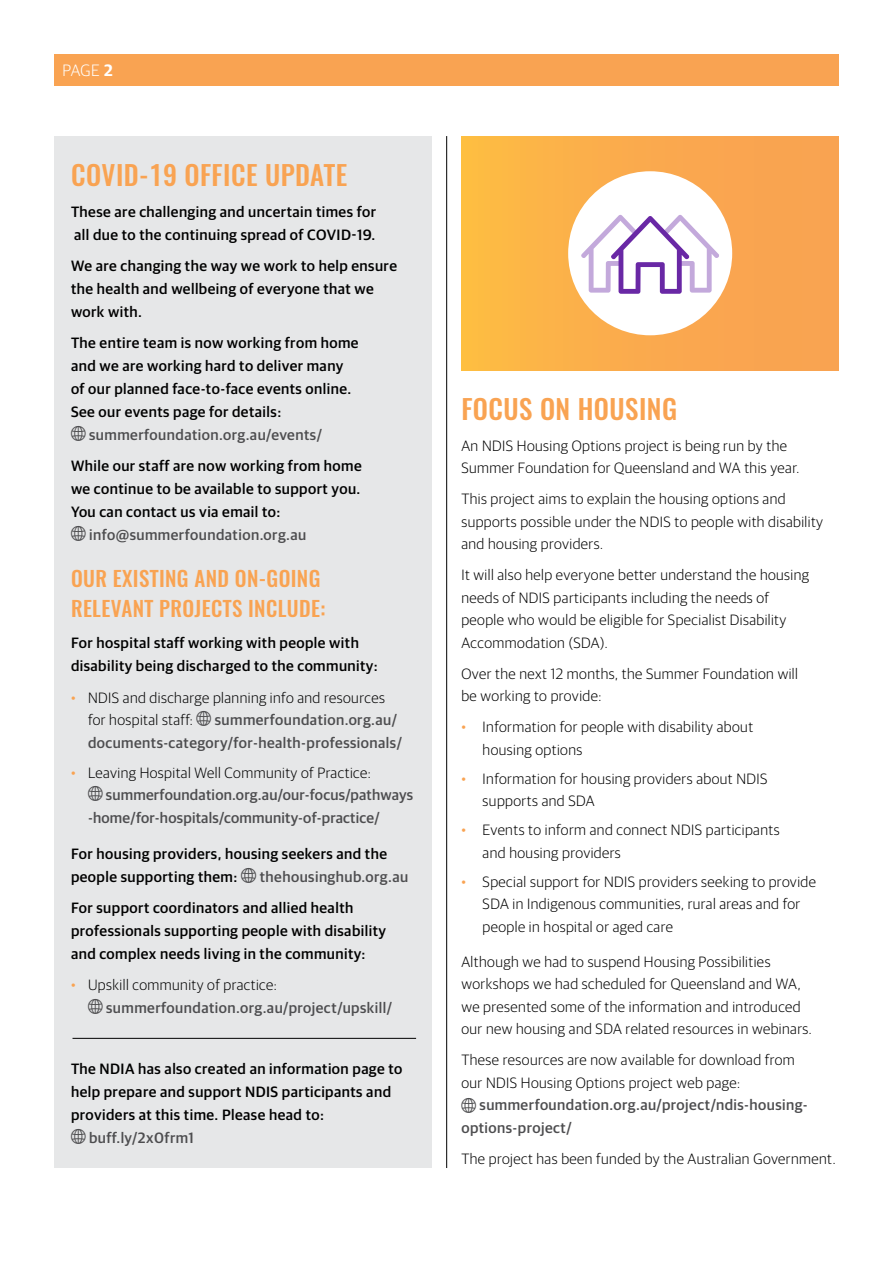
<style>
.page{position:relative;width:893px;height:1263px;background:#fff}
.page>*{position:absolute;margin:0;border:0;box-sizing:border-box;transform-origin:0 0}
.t1{font:500 27px "Oswald";letter-spacing:.015em;color:#f9a352}
.t2{font:500 21px/30px "Oswald";letter-spacing:.015em;color:#f9a352}
.t3{font:300 16.5px "Guardian Sans";color:#fff}
.t4{font:300 15px/22.5px "Guardian Sans";letter-spacing:.03em;color:#000}
.t5{font:500 15px/22.8px "Guardian Sans";letter-spacing:.03em;color:#000}
.t6{font:500 15px/22.5px "Guardian Sans";letter-spacing:.03em;color:#4d4d4f}
.s1{font-weight:600}
.s2{color:#f9a352}
.s3{font-weight:300;color:#f9a352}
.s4{font-weight:300;color:#000}
</style>
<div class="page">
<div style="left:54px;top:54px;width:785px;height:31px;background:#f9a352"></div>
<hr style="left:446px;top:136px;width:1px;height:1032px;background:#000">
<div style="left:461px;top:136px;width:378px;height:234px;background:linear-gradient(to right,#fdba45,#f89f54)"></div>
<div style="left:568px;top:171px;width:164px;height:164px;background:#fff;border-radius:50%"></div>
<svg style="left:581px;top:215px;width:138px;height:79px"></svg>
<div style="left:54px;top:136px;width:378px;height:1032px;background:#e6e7e8"></div>
<hr style="left:73px;top:1038px;width:343px;height:1px;background:#000">
<p class="t3" style="left:63px;top:59px;width:52px">PAGE <span class="s1">2</span></p>
<h1 class="t1" style="left:71px;top:156px;width:278px">COVID-19 OFFICE UPDATE</h1>
<p class="t5" style="left:71px;top:199px;width:307px">These are challenging and uncertain times for all due to the continuing spread of COVID-19.</p>
<p class="t5" style="left:71px;top:253px;width:328px">We are changing the way we work to help ensure the health and wellbeing of everyone that we work with.</p>
<p class="t5" style="left:71px;top:330px;width:289px">The entire team is now working from home and we are working hard to deliver many of our planned face-to-face events online.<br>See our events page for details:</p>
<p class="t6" style="left:89px;top:422px;width:234px">summerfoundation.org.au/events/</p>
<p class="t5" style="left:71px;top:453px;width:292px;text-align:justify">While our staff are now working from home we continue to be available to support you.<br>You can contact us via email to:</p>
<p class="t6" style="left:89px;top:522px;width:219px">info@summerfoundation.org.au</p>
<h2 class="t2" style="left:71px;top:564px;width:256px">OUR EXISTING AND ON-GOING<br>RELEVANT PROJECTS INCLUDE:</h2>
<p class="t5" style="left:71px;top:630px;width:308px">For hospital staff working with people with disability being discharged to the community:</p>
<p class="t4" style="left:88px;top:685px;width:298px;text-indent:-17px"><span class="s2">•</span> NDIS and discharge planning info and resources for hospital staff:</p>
<p class="t6" style="left:88px;top:707px;width:316px;text-indent:127px">summerfoundation.org.au/ documents-category/for-health-professionals/</p>
<p class="t4" style="left:71px;top:760px;width:301px"><span class="s2">•</span> Leaving Hospital Well Community of Practice:</p>
<p class="t6" style="left:106px;top:783px;width:309px">summerfoundation.org.au/our-focus/pathways</p>
<p class="t6" style="left:88px;top:806px;width:293px">-home/for-hospitals/community-of-practice/</p>
<p class="t5" style="left:71px;top:841px;width:318px">For housing providers, housing seekers and the people supporting them:</p>
<p class="t6" style="left:260px;top:864px;width:150px">thehousinghub.org.au</p>
<p class="t5" style="left:71px;top:895px;width:316px">For support coordinators and allied health professionals supporting people with disability and complex needs living in the community:</p>
<p class="t6" style="left:106px;top:972px;width:287px;line-height:23px;text-indent:-35px"><span class="s3">•</span> <span class="s4">Upskill community of practice: </span>summerfoundation.org.au/project/upskill/</p>
<p class="t5" style="left:71px;top:1056px;width:333px">The NDIA has also created an information page to help prepare and support NDIS participants and providers at this time. Please head to:</p>
<p class="t6" style="left:89px;top:1125px;width:106px">buff.ly/2x0frm1</p>
<h1 class="t1" style="left:461px;top:390px;width:217px">FOCUS ON HOUSING</h1>
<p class="t4" style="left:461px;top:433px;width:340px">An NDIS Housing Options project is being run by the<br>Summer Foundation for Queensland and WA this year.</p>
<p class="t4" style="left:461px;top:487px;width:363px">This project aims to explain the housing options and supports possible under the NDIS to people with disability and housing providers.</p>
<p class="t4" style="left:461px;top:563px;width:349px">It will also help everyone better understand the housing needs of NDIS participants including the needs of people who would be eligible for Specialist Disability Accommodation (SDA).</p>
<p class="t4" style="left:461px;top:661px;width:338px">Over the next 12 months, the Summer Foundation will be working to provide:</p>
<p class="t4" style="left:483px;top:715px;width:272px;text-indent:-21px"><span class="s2">•</span> Information for people with disability about housing options</p>
<p class="t4" style="left:483px;top:766px;width:286px;text-indent:-21px"><span class="s2">•</span> Information for housing providers about NDIS supports and SDA</p>
<p class="t4" style="left:483px;top:818px;width:298px;text-indent:-21px"><span class="s2">•</span> Events to inform and connect NDIS participants and housing providers</p>
<p class="t4" style="left:483px;top:869px;width:335px;text-indent:-21px"><span class="s2">•</span> Special support for NDIS providers seeking to provide<br>SDA in Indigenous communities, rural areas and for people in hospital or aged care</p>
<p class="t4" style="left:461px;top:949px;width:352px">Although we had to suspend Housing Possibilities workshops we had scheduled for Queensland and WA, we presented some of the information and introduced our new housing and SDA related resources in webinars.</p>
<p class="t4" style="left:461px;top:1048px;width:335px">These resources are now available for download from our NDIS Housing Options project web page:</p>
<p class="t6" style="left:461px;top:1093px;width:348px;text-indent:18px">summerfoundation.org.au/project/ndis-housing&shy;options-project/</p>
<p class="t4" style="left:461px;top:1146px;width:376px">The project has been funded by the Australian Government.</p>
</div>
